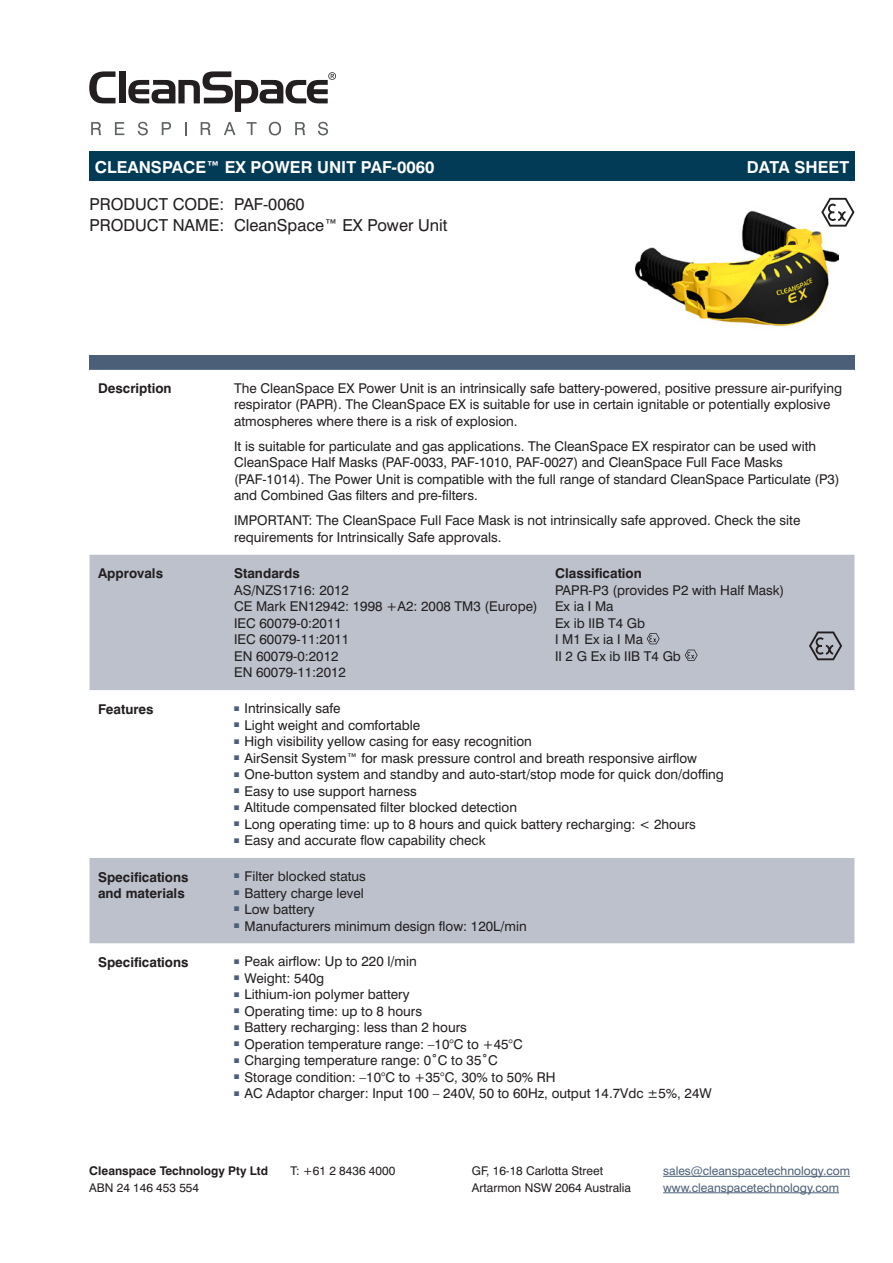
<style>
.page{position:relative;width:893px;height:1263px;background:#fff}
.page>*{position:absolute;margin:0;border:0;box-sizing:border-box;transform-origin:0 0}
.t1{font:16.5px/21px "Swiss 721 BT";color:#231f20}
.t2{font:700 16.5px "Swiss 721 BT";color:#fff}
.t3{font:13.5px/16.5px "Swiss 721 BT";color:#231f20}
.t4{font:700 13.5px/16.5px "Swiss 721 BT";color:#231f20}
.t5{font:12px/16.5px "Swiss 721 BT";color:#231f20}
.t6{font:12px/16.5px "Swiss 721 BT";color:#4b6078}
.t7{font:700 12px "Swiss 721 BT";color:#231f20}
</style>
<div class="page">
<svg style="left:89px;top:71px;width:27px;height:32px"></svg>
<div style="left:119px;top:71px;width:7px;height:32px;background:#231f20"></div>
<svg style="left:128px;top:71px;width:208px;height:41px"></svg>
<svg style="left:91px;top:122px;width:10px;height:13px"></svg>
<svg style="left:115px;top:122px;width:9px;height:13px"></svg>
<svg style="left:138px;top:122px;width:10px;height:13px"></svg>
<svg style="left:162px;top:122px;width:9px;height:13px"></svg>
<svg style="left:185px;top:122px;width:1px;height:13px"></svg>
<svg style="left:201px;top:122px;width:10px;height:13px"></svg>
<svg style="left:224px;top:122px;width:11px;height:13px"></svg>
<svg style="left:247px;top:122px;width:10px;height:13px"></svg>
<svg style="left:269px;top:122px;width:12px;height:13px"></svg>
<svg style="left:295px;top:122px;width:10px;height:13px"></svg>
<svg style="left:318px;top:122px;width:10px;height:13px"></svg>
<hr style="left:663px;top:1176px;width:187px;height:1px;background:#4b6078">
<hr style="left:663px;top:1192px;width:176px;height:1px;background:#4b6078">
<img style="left:635px;top:197px;width:203px;height:130px">
<div style="left:90px;top:151px;width:764px;height:30px;background:#013b56"></div>
<div style="left:90px;top:355px;width:764px;height:15px;background:#4b6078"></div>
<svg style="left:90px;top:555px;width:764px;height:388px;fill:#bcc1cc"></svg>
<svg style="left:647px;top:633px;width:13px;height:11px"></svg>
<svg style="left:685px;top:650px;width:13px;height:11px"></svg>
<svg style="left:821px;top:198px;width:33px;height:29px"></svg>
<svg style="left:809px;top:631px;width:33px;height:29px"></svg>
<p class="t2" style="left:95px;top:157px;width:341px">CLEANSPACE™ EX POWER UNIT PAF-0060</p>
<p class="t2" style="left:747px;top:157px;width:104px">DATA SHEET</p>
<p class="t1" style="left:90px;top:194px;width:359px">PRODUCT CODE: PAF-0060<br>PRODUCT NAME: CleanSpace™ EX Power Unit</p>
<p class="t4" style="left:98px;top:380px;width:75px">Description</p>
<p class="t3" style="left:234px;top:380px;width:609px">The CleanSpace EX Power Unit is an intrinsically safe battery-powered, positive pressure air-purifying respirator (PAPR). The CleanSpace EX is suitable for use in certain ignitable or potentially explosive atmospheres where there is a risk of explosion.</p>
<p class="t3" style="left:234px;top:438px;width:607px">It is suitable for particulate and gas applications. The CleanSpace EX respirator can be used with CleanSpace Half Masks (PAF-0033, PAF-1010, PAF-0027) and CleanSpace Full Face Masks (PAF-1014). The Power Unit is compatible with the full range of standard CleanSpace Particulate (P3) and Combined Gas filters and pre-filters.</p>
<p class="t3" style="left:234px;top:512px;width:568px">IMPORTANT: The CleanSpace Full Face Mask is not intrinsically safe approved. Check the site requirements for Intrinsically Safe approvals.</p>
<p class="t4" style="left:98px;top:565px;width:67px">Approvals</p>
<p class="t4" style="left:234px;top:565px;width:67px">Standards</p>
<p class="t3" style="left:234px;top:582px;width:305px">AS/NZS1716: 2012<br>CE Mark EN12942: 1998 +A2: 2008 TM3 (Europe)<br>IEC 60079-0:2011<br>IEC 60079-11:2011<br>EN 60079-0:2012<br>EN 60079-11:2012</p>
<p class="t4" style="left:555px;top:565px;width:88px">Classification</p>
<p class="t3" style="left:555px;top:582px;width:231px">PAPR-P3 (provides P2 with Half Mask)<br>Ex ia I Ma<br>Ex ib IIB T4 Gb<br>I M1 Ex ia I Ma<br>II 2 G Ex ib IIB T4 Gb</p>
<p class="t4" style="left:98px;top:700px;width:57px">Features</p>
<p class="t3" style="left:234px;top:700px;width:108px"><sup>■</sup> Intrinsically safe</p>
<p class="t3" style="left:234px;top:716px;width:188px"><sup>■</sup> Light weight and comfortable</p>
<p class="t3" style="left:234px;top:733px;width:299px"><sup>■</sup> High visibility yellow casing for easy recognition</p>
<p class="t3" style="left:234px;top:749px;width:464px"><sup>■</sup> AirSensit System™ for mask pressure control and breath responsive airflow</p>
<p class="t3" style="left:234px;top:766px;width:491px"><sup>■</sup> One-button system and standby and auto-start/stop mode for quick don/doffing</p>
<p class="t3" style="left:234px;top:782px;width:184px"><sup>■</sup> Easy to use support harness</p>
<p class="t3" style="left:234px;top:799px;width:284px"><sup>■</sup> Altitude compensated filter blocked detection</p>
<p class="t3" style="left:234px;top:815px;width:463px"><sup>■</sup> Long operating time: up to 8 hours and quick battery recharging: &lt; 2hours</p>
<p class="t3" style="left:234px;top:832px;width:253px"><sup>■</sup> Easy and accurate flow capability check</p>
<p class="t4" style="left:98px;top:868px;width:92px">Specifications and materials</p>
<p class="t3" style="left:234px;top:868px;width:133px"><sup>■</sup> Filter blocked status</p>
<p class="t3" style="left:234px;top:884px;width:131px"><sup>■</sup> Battery charge level</p>
<p class="t3" style="left:234px;top:901px;width:82px"><sup>■</sup> Low battery</p>
<p class="t3" style="left:234px;top:917px;width:294px"><sup>■</sup> Manufacturers minimum design flow: 120L/min</p>
<p class="t4" style="left:98px;top:954px;width:92px">Specifications</p>
<p class="t3" style="left:234px;top:953px;width:184px"><sup>■</sup> Peak airflow: Up to 220 l/min</p>
<p class="t3" style="left:234px;top:970px;width:92px"><sup>■</sup> Weight: 540g</p>
<p class="t3" style="left:234px;top:986px;width:177px"><sup>■</sup> Lithium-ion polymer battery</p>
<p class="t3" style="left:234px;top:1003px;width:190px"><sup>■</sup> Operating time: up to 8 hours</p>
<p class="t3" style="left:234px;top:1019px;width:234px"><sup>■</sup> Battery recharging: less than 2 hours</p>
<p class="t3" style="left:234px;top:1036px;width:290px"><sup>■</sup> Operation temperature range: –10°C to +45°C</p>
<p class="t3" style="left:234px;top:1052px;width:265px"><sup>■</sup> Charging temperature range: 0˚C to 35˚C</p>
<p class="t3" style="left:234px;top:1069px;width:323px"><sup>■</sup> Storage condition: –10°C to +35°C, 30% to 50% RH</p>
<p class="t3" style="left:234px;top:1085px;width:479px"><sup>■</sup> AC Adaptor charger: Input 100 – 240V, 50 to 60Hz, output 14.7Vdc ±5%, 24W</p>
<p class="t7" style="left:89px;top:1163px;width:180px">Cleanspace Technology Pty Ltd</p>
<p class="t5" style="left:89px;top:1179px;width:111px">ABN 24 146 453 554</p>
<p class="t5" style="left:290px;top:1162px;width:106px">T: +61 2 8436 4000</p>
<p class="t5" style="left:472px;top:1162px;width:161px">GF, 16-18 Carlotta Street<br>Artarmon NSW 2064 Australia</p>
<p class="t6" style="left:663px;top:1162px;width:188px">sales@cleanspacetechnology.com www.cleanspacetechnology.com</p>
</div>
